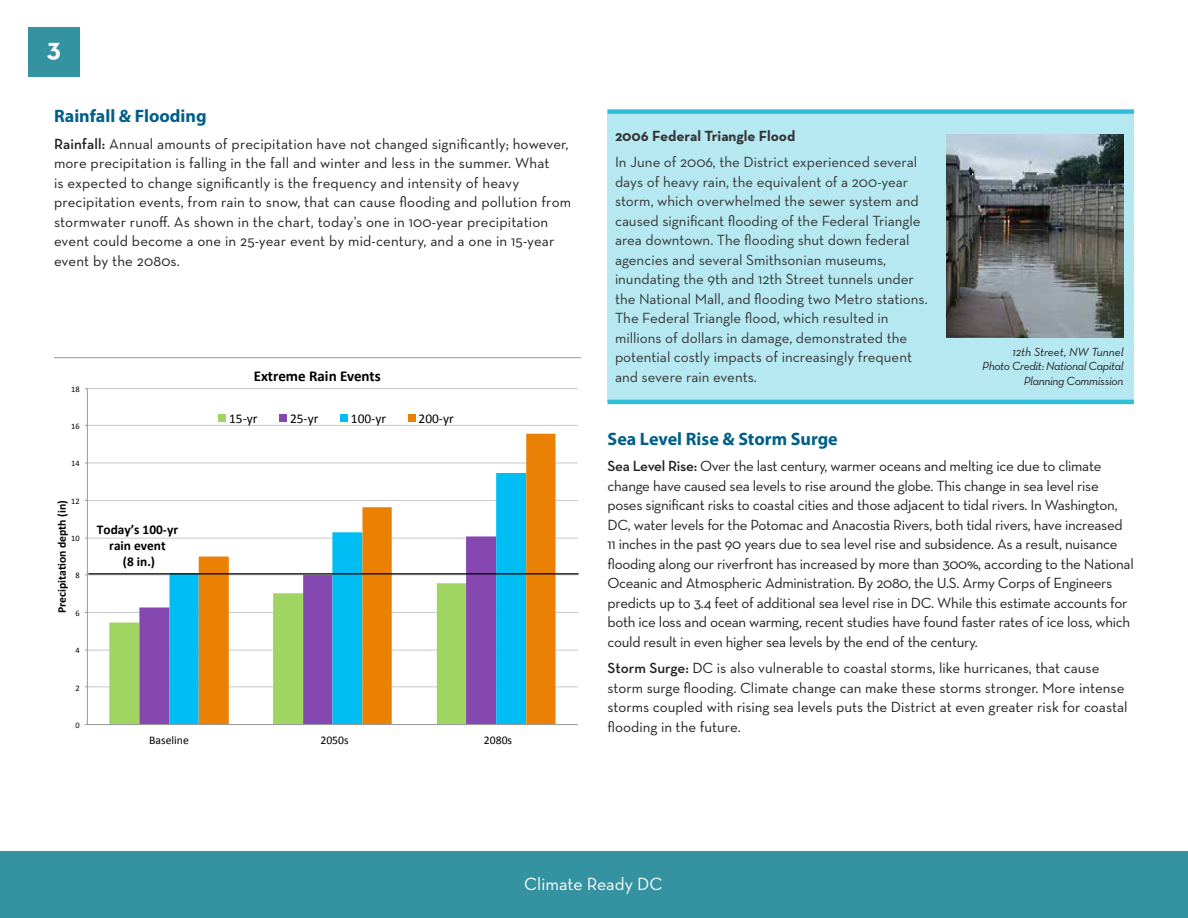
<style>
.page{position:relative;width:1188px;height:918px;background:#fff}
.page>*{position:absolute;margin:0;border:0;box-sizing:border-box;transform-origin:0 0}
.t1{font:700 27px "Neutraface Text";color:#fff}
.t2{font:700 18px "Myriad Pro";color:#005f88}
.t3{font:18px "Neutraface Text";color:#fff}
.t4{font:15px/19.5px "Neutraface Text";letter-spacing:-.02em;color:#231f20}
.t5{font:15px/19.5px "Neutraface Text";color:#343433}
.t6{font:15px/19.5px "Neutraface Text";letter-spacing:.01em;color:#231f20}
.t7{font:15px/19.5px "Neutraface Text";color:#231f20}
.t8{font:700 15px "Neutraface Text";color:#343433}
.t9{font:700 15px "Calibri";color:#000}
.t10{font:700 13.35px/15.9px "Calibri";color:#000;text-align:center}
.t11{font:13.35px "Calibri";color:#000}
.t12{font:italic 12px/14.4px "Neutraface Text";letter-spacing:-.03em;color:#231f20;text-align:right}
.t13{font:700 11.7px "Calibri";color:#000}
.t14{font:11.7px "Calibri";color:#000}
.t15{font:8.4px "Calibri";color:#000}
.s1{font-weight:600}
</style>
<div class="page">
<div style="left:0;top:851px;width:1188px;height:67px;background:#3592a0"></div>
<div style="left:28px;top:27px;width:52px;height:50px;background:#3592a0"></div>
<div style="left:608px;top:110px;width:526px;height:292px;background:#b6e8f2"></div>
<div style="left:608px;top:109px;width:526px;height:5px;background:#2fbeda"></div>
<hr style="left:608px;top:400px;width:526px;height:4px;background:#2fbeda">
<img style="left:947px;top:134px;width:177px;height:203px">
<svg style="left:54px;top:357px;width:526px;height:368px"></svg>
<hr style="left:88px;top:573px;width:491px;height:1px;background:#000">
<h1 class="t1" style="left:47px;top:30px;width:16px">3</h1>
<p class="t2" style="left:54px;top:105px;width:154px">Rainfall &amp; Flooding</p>
<p class="t6" style="left:54px;top:134px;width:519px"><span class="s1">Rainfall:</span> Annual amounts of precipitation have not changed significantly; however, more precipitation is falling in the fall and winter and less in the summer. What<br>is expected to change significantly is the frequency and intensity of heavy precipitation events, from rain to snow, that can cause flooding and pollution from stormwater runoff. As shown in the chart, today’s one in 100-year precipitation event could become a one in 25-year event by mid-century, and a one in 15-year event by the 2080s.</p>
<p class="t15" style="left:71px;top:384px;width:10px">18</p>
<p class="t15" style="left:71px;top:421px;width:10px">16</p>
<p class="t15" style="left:71px;top:458px;width:10px">14</p>
<p class="t15" style="left:71px;top:496px;width:10px">12</p>
<p class="t13" style="left:55px;top:613px;width:114px;rotate:-90deg">Precipita)on depth (in)</p>
<p class="t15" style="left:71px;top:533px;width:10px">10</p>
<p class="t15" style="left:75px;top:570px;width:6px">8</p>
<p class="t15" style="left:75px;top:608px;width:6px">6</p>
<p class="t15" style="left:75px;top:645px;width:6px">4</p>
<p class="t15" style="left:75px;top:682px;width:6px">2</p>
<p class="t15" style="left:75px;top:720px;width:6px">0</p>
<p class="t10" style="left:97px;top:521px;width:83px">Today’s 100-yr rain event<br>(8 in.)</p>
<p class="t9" style="left:254px;top:366px;width:129px">Extreme Rain Events</p>
<p class="t11" style="left:229px;top:410px;width:30px">15-yr</p>
<p class="t11" style="left:290px;top:410px;width:30px">25-yr</p>
<p class="t11" style="left:351px;top:410px;width:37px">100-yr</p>
<p class="t11" style="left:419px;top:410px;width:37px">200-yr</p>
<p class="t14" style="left:149px;top:732px;width:41px">Baseline</p>
<p class="t14" style="left:320px;top:732px;width:30px">2050s</p>
<p class="t14" style="left:484px;top:732px;width:30px">2080s</p>
<p class="t8" style="left:615px;top:126px;width:182px">2006 Federal Triangle Flood</p>
<p class="t5" style="left:615px;top:152px;width:314px">In June of 2006, the District experienced several days of heavy rain, the equivalent of a 200-year storm, which overwhelmed the sewer system and caused significant flooding of the Federal Triangle area downtown. The flooding shut down federal agencies and several Smithsonian museums, inundating the 9th and 12th Street tunnels under the National Mall, and flooding two Metro stations.<br>The Federal Triangle flood, which resulted in millions of dollars in damage, demonstrated the potential costly impacts of increasingly frequent and severe rain events.</p>
<p class="t12" style="left:982px;top:344px;width:143px">12th Street, NW Tunnel<br>Photo Credit: National Capital<br>Planning Commission</p>
<p class="t2" style="left:608px;top:427px;width:232px">Sea Level Rise &amp; Storm Surge</p>
<p class="t4" style="left:608px;top:456px;width:528px"><span class="s1">Sea Level Rise:</span> Over the last century, warmer oceans and melting ice due to climate change have caused sea levels to rise around the globe. This change in sea level rise poses significant risks to coastal cities and those adjacent to tidal rivers. In Washington, DC, water levels for the Potomac and Anacostia Rivers, both tidal rivers, have increased 11 inches in the past 90 years due to sea level rise and subsidence. As a result, nuisance flooding along our riverfront has increased by more than 300%, according to the National Oceanic and Atmospheric Administration. By 2080, the U.S. Army Corps of Engineers predicts up to 3.4 feet of additional sea level rise in DC. While this estimate accounts for both ice loss and ocean warming, recent studies have found faster rates of ice loss, which could result in even higher sea levels by the end of the century.</p>
<p class="t7" style="left:608px;top:658px;width:522px"><span class="s1">Storm Surge:</span> DC is also vulnerable to coastal storms, like hurricanes, that cause storm surge flooding. Climate change can make these storms stronger. More intense storms coupled with rising sea levels puts the District at even greater risk for coastal flooding in the future.</p>
<p class="t3" style="left:524px;top:873px;width:140px">Climate Ready DC</p>
</div>
